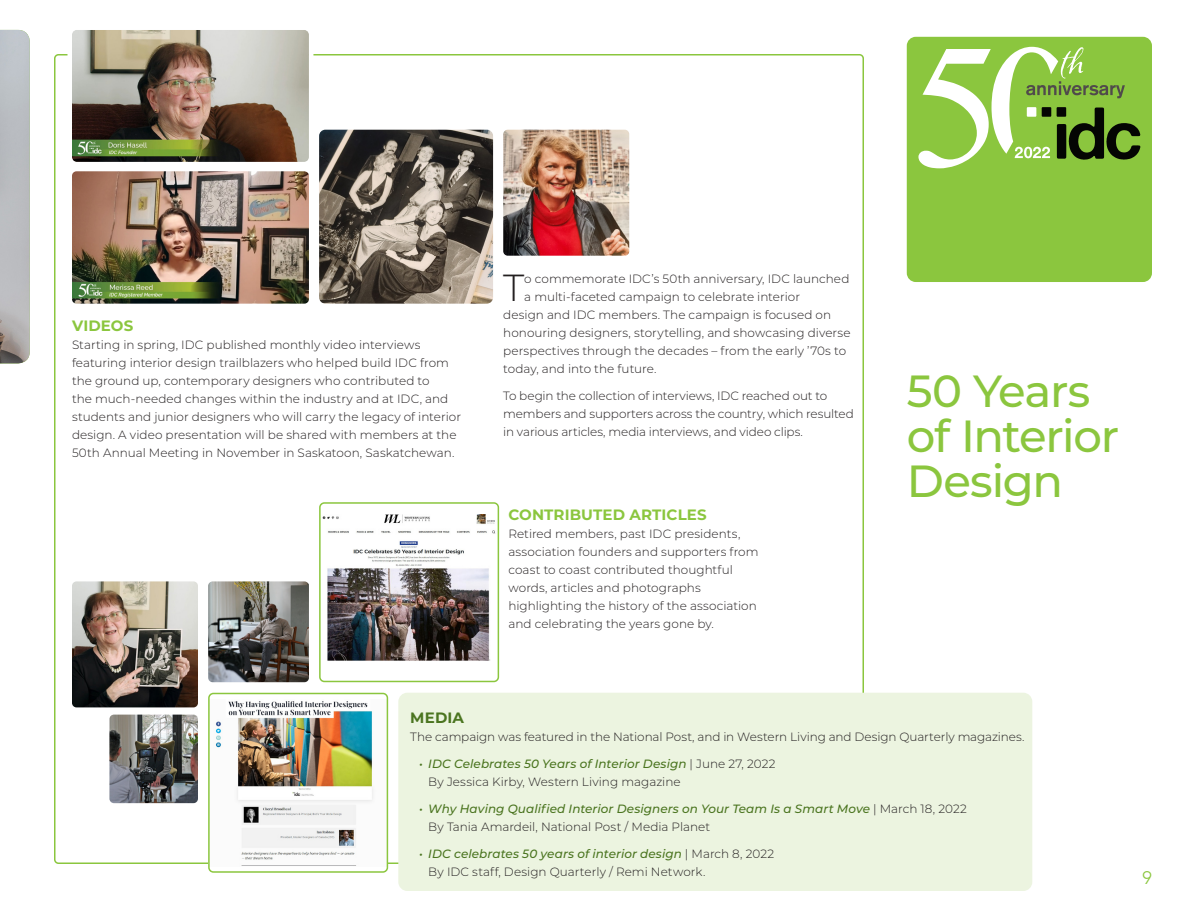
<style>
.page{position:relative;width:1188px;height:918px;background:#fff}
.page>*{position:absolute;margin:0;border:0;box-sizing:border-box;transform-origin:0 0}
.BODY_STYLE{font:500 45px/45px "Montserrat";letter-spacing:-.03em;color:#8bc63e}
.BODY_STYLE-2{font:300 37.65px "Montserrat";color:#231f20}
.t1{font:300 18px "Avenir";color:#8bc63e}
.BODY_STYLE-3{font:700 15px "Montserrat";letter-spacing:.005em;color:#8bc63e}
.BODY_STYLE-4{font:700 15px "Montserrat";letter-spacing:.01em;color:#4b7520}
.BODY_STYLE-5{font:300 12px/18px "Montserrat";color:#231f20}
.t2{font:italic 500 12px/18px "Montserrat";letter-spacing:.005em;color:#4b7520}
.s1{font-weight:500;font-style:italic;color:#4b7520}
.s2{font-weight:300;font-style:normal;color:#231f20}
</style>
<div class="page">
<div style="left:907px;top:37px;width:245px;height:245px;background:#8bc63e;border-radius:9px"></div>
<svg style="left:918px;top:47px;width:222px;height:121px"></svg>
<img style="left:0;top:30px;width:30px;height:333px">
<div style="left:398px;top:693px;width:634px;height:198px;background:#ecf4e0;border-radius:9px"></div>
<img style="left:72px;top:581px;width:126px;height:126px">
<img style="left:73px;top:30px;width:235px;height:131px">
<div style="left:68px;top:25px;width:245px;height:141px;border:4px solid #fff;border-radius:7px"></div>
<img style="left:72px;top:171px;width:237px;height:133px">
<img style="left:322px;top:514px;width:174px;height:147px">
<div style="left:319px;top:502px;width:180px;height:180px;border:2px solid #8bc63e;border-radius:4px"></div>
<img style="left:215px;top:701px;width:158px;height:165px">
<div style="left:208px;top:693px;width:180px;height:180px;border:2px solid #8bc63e;border-radius:4px"></div>
<img style="left:208px;top:581px;width:101px;height:101px">
<img style="left:109px;top:715px;width:89px;height:88px">
<img style="left:319px;top:130px;width:174px;height:174px">
<img style="left:503px;top:130px;width:126px;height:126px">
<p class="BODY_STYLE-3" style="left:72px;top:315px;width:63px">VIDEOS</p>
<p class="BODY_STYLE-5" style="left:72px;top:335px;width:391px">Starting in spring, IDC published monthly video interviews featuring interior design trailblazers who helped build IDC from the ground up, contemporary designers who contributed to<br>the much-needed changes within the industry and at IDC, and students and junior designers who will carry the legacy of interior design. A video presentation will be shared with members at the 50th Annual Meeting in November in Saskatoon, Saskatchewan.</p>
<p class="BODY_STYLE-2" style="left:503px;top:262px;width:23px">T</p>
<p class="BODY_STYLE-5" style="left:524px;top:269px;width:327px">o commemorate IDC’s 50th anniversary, IDC launched</p>
<p class="BODY_STYLE-5" style="left:524px;top:287px;width:277px">a multi-faceted campaign to celebrate interior</p>
<p class="BODY_STYLE-5" style="left:503px;top:305px;width:329px">design and IDC members. The campaign is focused on</p>
<p class="BODY_STYLE-5" style="left:503px;top:323px;width:349px">honouring designers, storytelling, and showcasing diverse</p>
<p class="BODY_STYLE-5" style="left:503px;top:341px;width:344px">perspectives through the decades – from the early ’70s to</p>
<p class="BODY_STYLE-5" style="left:503px;top:359px;width:155px">today, and into the future.</p>
<p class="BODY_STYLE-5" style="left:503px;top:386px;width:352px">To begin the collection of interviews, IDC reached out to members and supporters across the country, which resulted in various articles, media interviews, and video clips.</p>
<p class="BODY_STYLE-3" style="left:508px;top:504px;width:200px">CONTRIBUTED ARTICLES</p>
<p class="BODY_STYLE-5" style="left:508px;top:525px;width:252px">Retired members, past IDC presidents, association founders and supporters from coast to coast contributed thoughtful words, articles and photographs highlighting the history of the association and celebrating the years gone by.</p>
<p class="BODY_STYLE" style="left:907px;top:367px;width:214px">50 Years of Interior<br>Design</p>
<p class="BODY_STYLE-4" style="left:410px;top:707px;width:55px">MEDIA</p>
<p class="BODY_STYLE-5" style="left:410px;top:727px;width:616px">The campaign was featured in the National Post, and in Western Living and Design Quarterly magazines.</p>
<p class="BODY_STYLE-5" style="left:428px;top:754px;width:349px;text-indent:-9px"><span class="s1">• IDC Celebrates 50 Years of Interior Design</span> | June 27, 2022<br>By Jessica Kirby, Western Living magazine</p>
<p class="t2" style="left:428px;top:799px;width:540px;text-indent:-9px">• Why Having Qualified Interior Designers on Your Team Is a Smart Move <span class="s2">| March 18, 2022<br>By Tania Amardeil, National Post / Media Planet</span></p>
<p class="BODY_STYLE-5" style="left:428px;top:844px;width:348px;text-indent:-9px"><span class="s1">• IDC celebrates 50 years of interior design</span> | March 8, 2022<br>By IDC staff, Design Quarterly / Remi Network.</p>
<h3 class="t1" style="left:1143px;top:867px;width:11px">9</h3>
</div>
